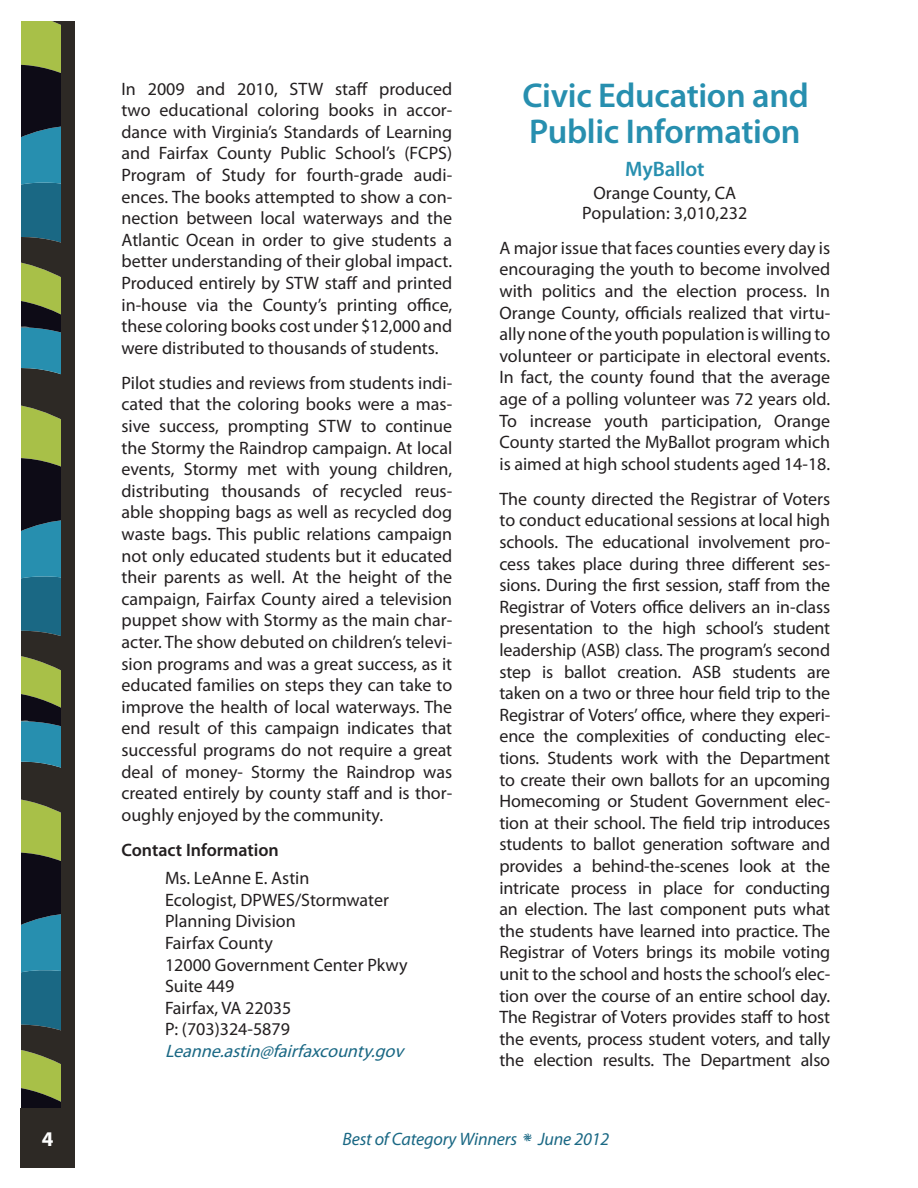
<style>
.page{position:relative;width:918px;height:1188px;background:#fff}
.page>*{position:absolute;margin:0;border:0;box-sizing:border-box;transform-origin:0 0}
.t1{font:600 34.5px/36px "Myriad Pro";letter-spacing:-.01em;color:#278faf}
.program_name{font:600 21px "Myriad Pro";letter-spacing:-.01em;color:#278faf}
._2012_Page_Numbers{font:700 21px "Myriad Pro";color:#fff}
.basic_Body{font:18px/21.6px "Myriad Pro";color:#231f20;text-align:justify}
.Contact_information{font:18px/21.6px "Myriad Pro";color:#231f20}
.Page_Footer_2012{font:italic 18px "Myriad Pro";letter-spacing:-.01em;color:#1a6884}
.Contact_information-2{font:italic 18px "Myriad Pro";color:#1a6884}
.Population{font:18px "Myriad Pro";letter-spacing:.01em;color:#231f20}
.contact_header{font:600 18px "Myriad Pro";color:#231f20}
.County{font:18px "Myriad Pro";color:#231f20}
</style>
<div class="page">
<svg style="left:20px;top:21px;width:55px;height:1147px;background:#4b665a"></svg>
<p class="basic_Body" style="left:122px;top:77px;width:332px">In 2009 and 2010, STW staff produced two educational coloring books in accor&shy;dance with Virginia’s Standards of Learning and Fairfax County Public School’s (FCPS)<br>Program of Study for fourth-grade audi&shy;ences. The books attempted to show a con&shy;nection between local waterways and the Atlantic Ocean in order to give students a better understanding of their global impact.<br>Produced entirely by STW staff and printed in-house via the County’s printing office, these coloring books cost under $12,000 and were distributed to thousands of students.</p>
<p class="basic_Body" style="left:122px;top:372px;width:332px">Pilot studies and reviews from students indi&shy;cated that the coloring books were a mas&shy;sive success, prompting STW to continue the Stormy the Raindrop campaign. At local events, Stormy met with young children, distributing thousands of recycled reus&shy;able shopping bags as well as recycled dog waste bags. This public relations campaign not only educated students but it educated their parents as well. At the height of the campaign, Fairfax County aired a television puppet show with Stormy as the main char&shy;acter. The show debuted on children’s televi&shy;sion programs and was a great success, as it educated families on steps they can take to improve the health of local waterways. The end result of this campaign indicates that successful programs do not require a great deal of money- Stormy the Raindrop was created entirely by county staff and is thor&shy;oughly enjoyed by the community.</p>
<p class="contact_header" style="left:122px;top:838px;width:159px">Contact Information</p>
<p class="Contact_information" style="left:165px;top:867px;width:146px">Ms. LeAnne E. Astin</p>
<p class="Contact_information" style="left:165px;top:889px;width:226px">Ecologist, DPWES/Stormwater<br>Planning Division</p>
<p class="Contact_information" style="left:165px;top:932px;width:109px">Fairfax County</p>
<p class="Contact_information" style="left:165px;top:954px;width:244px">12000 Government Center Pkwy</p>
<p class="Contact_information" style="left:165px;top:975px;width:71px">Suite 449</p>
<p class="Contact_information" style="left:165px;top:997px;width:128px">Fairfax, VA 22035</p>
<p class="Contact_information" style="left:165px;top:1018px;width:127px">P: (703)324-5879</p>
<p class="Contact_information-2" style="left:165px;top:1040px;width:245px">Leanne.astin@fairfaxcounty.gov</p>
<p class="t1" style="left:522px;top:76px;width:288px">Civic Education and<br>Public Information</p>
<p class="program_name" style="left:625px;top:155px;width:81px">MyBallot</p>
<p class="County" style="left:594px;top:182px;width:144px">Orange County, CA</p>
<p class="Population" style="left:582px;top:201px;width:167px">Population: 3,010,232</p>
<p class="basic_Body" style="left:500px;top:237px;width:332px">A major issue that faces counties every day is encouraging the youth to become involved with politics and the election process. In Orange County, officials realized that virtu&shy;ally none of the youth population is willing to volunteer or participate in electoral events.<br>In fact, the county found that the average age of a polling volunteer was 72 years old.<br>To increase youth participation, Orange County started the MyBallot program which is aimed at high school students aged 14-18.</p>
<p class="basic_Body" style="left:500px;top:488px;width:332px">The county directed the Registrar of Voters to conduct educational sessions at local high schools. The educational involvement pro&shy;cess takes place during three different ses&shy;sions. During the first session, staff from the Registrar of Voters office delivers an in-class presentation to the high school’s student leadership (ASB) class. The program’s second step is ballot creation. ASB students are taken on a two or three hour field trip to the Registrar of Voters’ office, where they experi&shy;ence the complexities of conducting elec&shy;tions. Students work with the Department to create their own ballots for an upcoming Homecoming or Student Government elec&shy;tion at their school. The field trip introduces students to ballot generation software and provides a behind-the-scenes look at the intricate process in place for conducting an election. The last component puts what the students have learned into practice. The Registrar of Voters brings its mobile voting unit to the school and hosts the school’s elec&shy;tion over the course of an entire school day.<br>The Registrar of Voters provides staff to host the events, process student voters, and tally the election results. The Department also</p>
<p class="_2012_Page_Numbers" style="left:42px;top:1125px;width:13px">4</p>
<p class="Page_Footer_2012" style="left:342px;top:1128px;width:268px">Best of Category Winners <sup>(</sup> June 2012</p>
</div>
